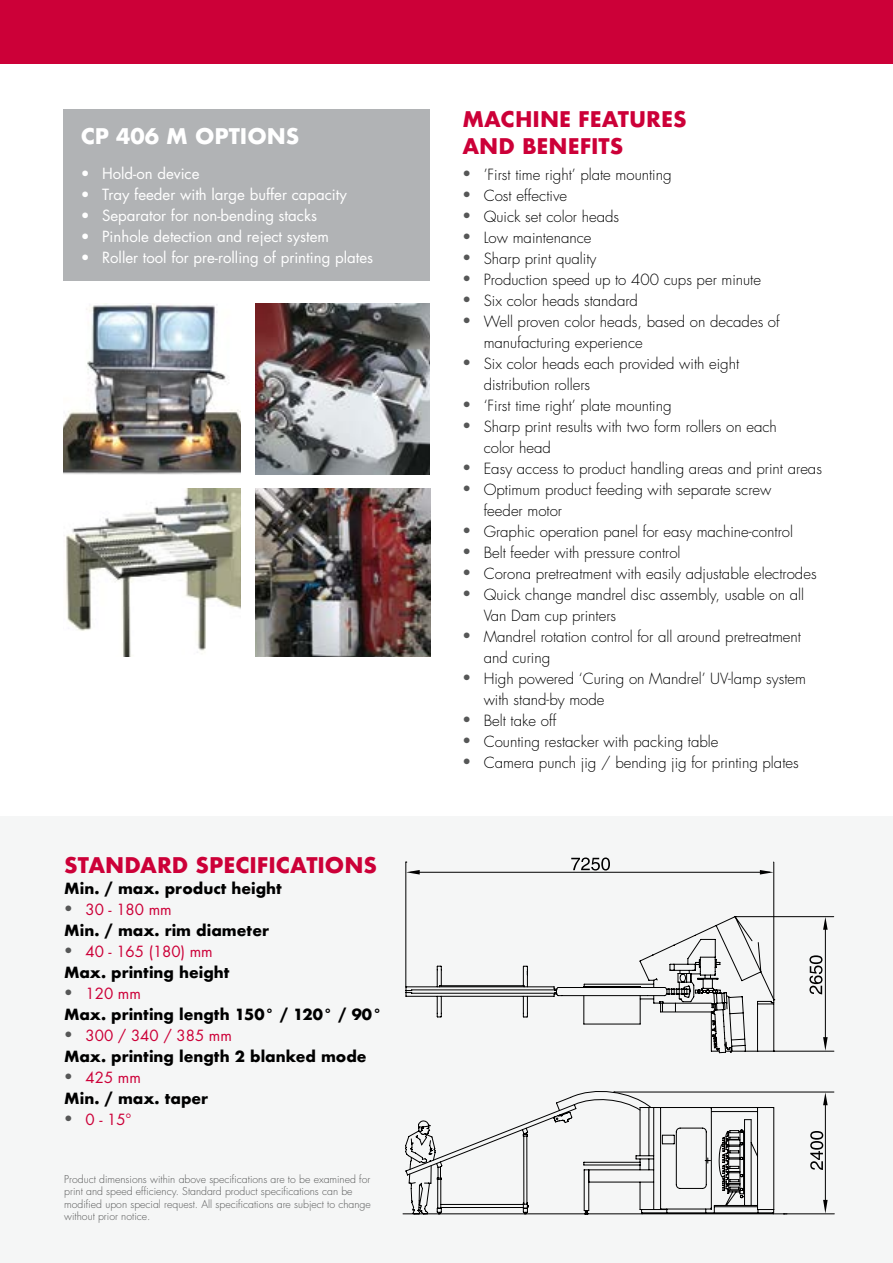
<style>
.page{position:relative;width:893px;height:1263px;background:#fff}
.page>*{position:absolute;margin:0;border:0;box-sizing:border-box;transform-origin:0 0}
.t1{font:700 21px/27px "Futura";color:#cc0038}
.t2{font:700 21px "Futura";color:#fff}
.t3{font:300 15px/21px "Futura";color:#000}
.t4{font:700 15px/21px "Futura";color:#000}
.t5{font:15px "Futura";color:#fff}
.t6{font:15px "Futura";color:#cc0038}
.t7{font:300 10.5px/12.6px "Futura";color:#565757}
.s1{font-weight:800;color:#565757}
.s2{font-weight:400;color:#cc0038}
</style>
<div class="page">
<div style="left:0;top:0;width:893px;height:64px;background:#cc0038"></div>
<div style="left:64px;top:110px;width:366px;height:171px;background:#b1b3b5"></div>
<img style="left:64px;top:303px;width:177px;height:171px">
<img style="left:66px;top:489px;width:175px;height:168px">
<img style="left:256px;top:303px;width:174px;height:171px">
<img style="left:256px;top:489px;width:174px;height:168px">
<div style="left:0;top:816px;width:893px;height:447px;background:#f5f6f6"></div>
<hr style="left:774px;top:1051px;width:60px;height:1px;background:#000">
<hr style="left:735px;top:916px;width:99px;height:1px;background:#000">
<hr style="left:406px;top:862px;width:1px;height:125px;background:#000">
<hr style="left:773px;top:862px;width:1px;height:138px;background:#000">
<hr style="left:614px;top:1092px;width:220px;height:1px;background:#000">
<hr style="left:784px;top:1213px;width:50px;height:1px;background:#000">
<svg style="left:571px;top:857px;width:39px;height:13px"></svg>
<svg style="left:809px;top:955px;width:13px;height:39px"></svg>
<svg style="left:810px;top:1131px;width:13px;height:39px"></svg>
<hr style="left:411px;top:872px;width:359px;height:1px;background:#000">
<svg style="left:406px;top:870px;width:14px;height:4px"></svg>
<svg style="left:760px;top:870px;width:13px;height:4px"></svg>
<hr style="left:825px;top:923px;width:1px;height:122px;background:#000">
<svg style="left:823px;top:917px;width:5px;height:13px"></svg>
<svg style="left:823px;top:1037px;width:5px;height:14px"></svg>
<hr style="left:825px;top:1098px;width:1px;height:109px;background:#000">
<svg style="left:823px;top:1092px;width:5px;height:13px"></svg>
<svg style="left:823px;top:1200px;width:5px;height:13px"></svg>
<svg style="left:402px;top:915px;width:386px;height:299px"></svg>
<h1 class="t2" style="left:81px;top:120px;width:220px">CP 406 M OPTIONS</h1>
<p class="t5" style="left:81px;top:163px;width:120px">• Hold-on device</p>
<p class="t5" style="left:81px;top:184px;width:268px">• Tray feeder with large buffer capacity</p>
<p class="t5" style="left:81px;top:205px;width:238px">• Separator for non-bending stacks</p>
<p class="t5" style="left:81px;top:226px;width:250px">• Pinhole detection and reject system</p>
<p class="t5" style="left:81px;top:247px;width:294px">• Roller tool for pre-rolling of printing plates</p>
<h1 class="t1" style="left:64px;top:852px;width:314px">STANDARD SPECIFICATIONS</h1>
<p class="t4" style="left:64px;top:878px;width:219px">Min. / max. product height</p>
<p class="t4" style="left:64px;top:899px;width:206px"><span class="s1">•</span> <span class="s2">30 - 180 mm<br></span>Min. / max. rim diameter</p>
<p class="t4" style="left:64px;top:941px;width:167px"><span class="s1">•</span> <span class="s2">40 - 165 (180) mm<br></span>Max. printing height</p>
<p class="t4" style="left:64px;top:983px;width:319px"><span class="s1">•</span> <span class="s2">120 mm<br></span>Max. printing length 150° / 120° / 90°</p>
<p class="t4" style="left:64px;top:1025px;width:304px"><span class="s1">•</span> <span class="s2">300 / 340 / 385 mm<br></span>Max. printing length 2 blanked mode</p>
<p class="t4" style="left:64px;top:1067px;width:145px"><span class="s1">•</span> <span class="s2">425 mm<br></span>Min. / max. taper</p>
<p class="t6" style="left:64px;top:1110px;width:69px"><span class="s1">•</span> 0 - 15°</p>
<p class="t7" style="left:64px;top:1173px;width:308px">Product dimensions within above specifications are to be examined for print and speed efficiency. Standard product specifications can be modified upon special request. All specifications are subject to change without prior notice.</p>
<h1 class="t1" style="left:462px;top:106px;width:226px">MACHINE FEATURES<br>AND BENEFITS</h1>
<p class="t3" style="left:462px;top:164px;width:211px"><span class="s1">•</span> ’First time right’ plate mounting</p>
<p class="t3" style="left:462px;top:185px;width:106px"><span class="s1">•</span> Cost effective</p>
<p class="t3" style="left:462px;top:206px;width:158px"><span class="s1">•</span> Quick set color heads</p>
<p class="t3" style="left:462px;top:227px;width:131px"><span class="s1">•</span> Low maintenance</p>
<p class="t3" style="left:462px;top:248px;width:136px"><span class="s1">•</span> Sharp print quality</p>
<p class="t3" style="left:462px;top:269px;width:300px"><span class="s1">•</span> Production speed up to 400 cups per minute</p>
<p class="t3" style="left:462px;top:290px;width:177px"><span class="s1">•</span> Six color heads standard</p>
<p class="t3" style="left:484px;top:311px;width:298px;text-indent:-21px"><span class="s1">•</span> Well proven color heads, based on decades of manufacturing experience</p>
<p class="t3" style="left:484px;top:353px;width:257px;text-indent:-21px"><span class="s1">•</span> Six color heads each provided with eight distribution rollers</p>
<p class="t3" style="left:462px;top:395px;width:211px"><span class="s1">•</span> ‘First time right’ plate mounting</p>
<p class="t3" style="left:484px;top:416px;width:295px;text-indent:-21px"><span class="s1">•</span> Sharp print results with two form rollers on each color head</p>
<p class="t3" style="left:462px;top:458px;width:361px"><span class="s1">•</span> Easy access to product handling areas and print areas</p>
<p class="t3" style="left:484px;top:479px;width:289px;text-indent:-21px"><span class="s1">•</span> Optimum product feeding with separate screw feeder motor</p>
<p class="t3" style="left:462px;top:521px;width:332px"><span class="s1">•</span> Graphic operation panel for easy machine-control</p>
<p class="t3" style="left:462px;top:542px;width:220px"><span class="s1">•</span> Belt feeder with pressure control</p>
<p class="t3" style="left:462px;top:563px;width:356px"><span class="s1">•</span> Corona pretreatment with easily adjustable electrodes</p>
<p class="t3" style="left:484px;top:584px;width:322px;text-indent:-21px"><span class="s1">•</span> Quick change mandrel disc assembly, usable on all<br>Van Dam cup printers</p>
<p class="t3" style="left:484px;top:626px;width:319px;text-indent:-21px"><span class="s1">•</span> Mandrel rotation control for all around pretreatment and curing</p>
<p class="t3" style="left:484px;top:668px;width:324px;text-indent:-21px"><span class="s1">•</span> High powered ‘Curing on Mandrel’ UV-lamp system with stand-by mode</p>
<p class="t3" style="left:462px;top:710px;width:96px"><span class="s1">•</span> Belt take off</p>
<p class="t3" style="left:462px;top:731px;width:258px"><span class="s1">•</span> Counting restacker with packing table</p>
<p class="t3" style="left:462px;top:752px;width:338px"><span class="s1">•</span> Camera punch jig / bending jig for printing plates</p>
</div>
